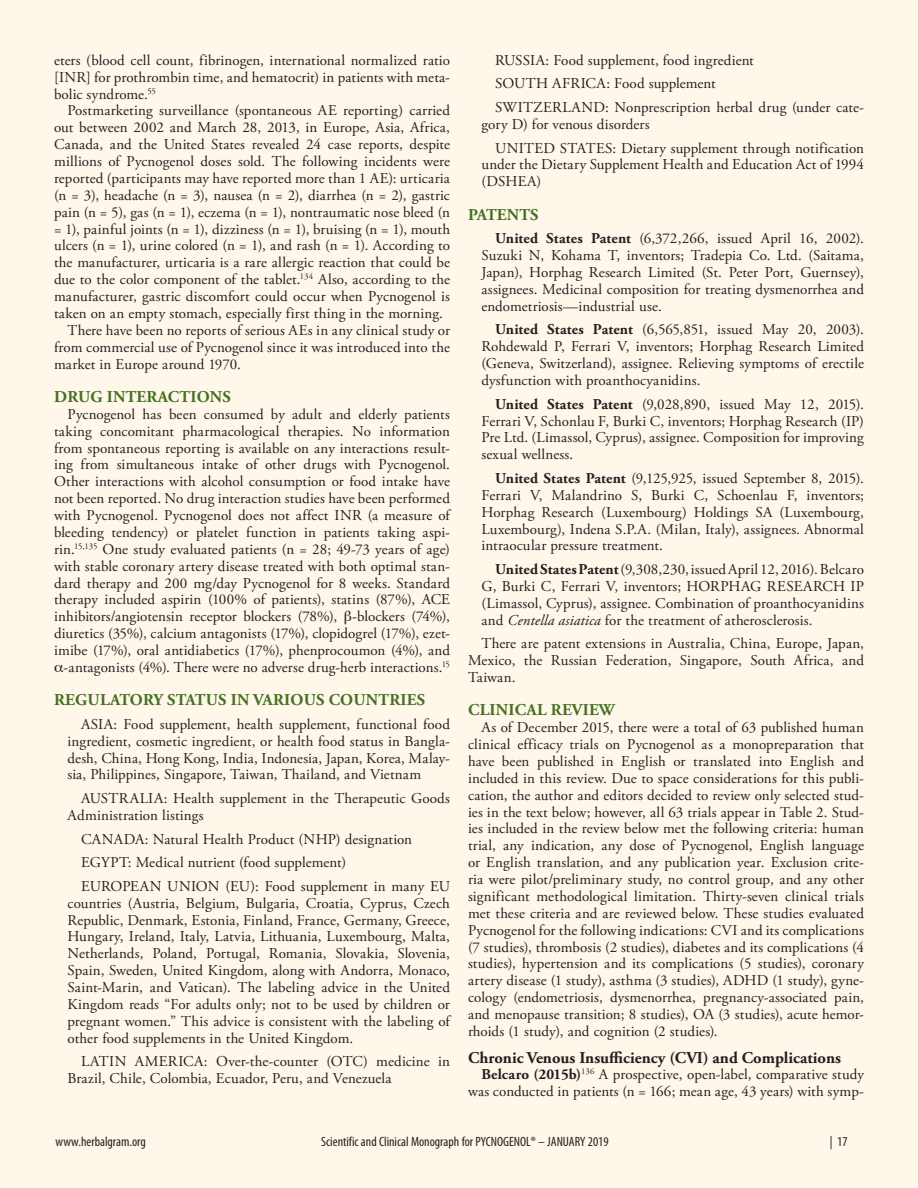
<style>
.page{position:relative;width:918px;height:1188px;background:#fef7ea}
.page>*{position:absolute;margin:0;border:0;box-sizing:border-box;transform-origin:0 0}
.Monograph_Heading{font:700 16.5px "Adobe Garamond Pro";letter-spacing:.015em;color:#457021}
.Monograph_Sub_Headin{font:700 16.5px "Adobe Garamond Pro";color:#231f20}
.HG_body{font:15px/16.8px "Adobe Garamond Pro";letter-spacing:.005em;color:#231f20;text-align:justify}
.t1{font:condensed 13.5px "Myriad Pro";color:#231f20}
.s1{font-weight:700}
.s2{font-style:italic}
</style>
<div class="page">
<p class="HG_body" style="left:54px;top:52px;width:398px">eters (blood cell count, fibrinogen, international normalized ratio [INR] for prothrombin time, and hematocrit) in patients with meta&shy;bolic syndrome.<sup>55</sup></p>
<p class="HG_body" style="left:54px;top:103px;width:398px;text-indent:14px">Postmarketing surveillance (spontaneous AE reporting) carried out between 2002 and March 28, 2013, in Europe, Asia, Africa, Canada, and the United States revealed 24 case reports, despite millions of Pycnogenol doses sold. The following incidents were reported (participants may have reported more than 1 AE): urticaria (n = 3), headache (n = 3), nausea (n = 2), diarrhea (n = 2), gastric pain (n = 5), gas (n = 1), eczema (n = 1), nontraumatic nose bleed (n = 1), painful joints (n = 1), dizziness (n = 1), bruising (n = 1), mouth ulcers (n = 1), urine colored (n = 1), and rash (n = 1). According to the manufacturer, urticaria is a rare allergic reaction that could be due to the color component of the tablet.<sup>134</sup> Also, according to the manufacturer, gastric discomfort could occur when Pycnogenol is taken on an empty stomach, especially first thing in the morning.</p>
<p class="HG_body" style="left:54px;top:322px;width:397px;text-indent:14px">There have been no reports of serious AEs in any clinical study or from commercial use of Pycnogenol since it was introduced into the market in Europe around 1970.</p>
<p class="Monograph_Heading" style="left:54px;top:387px;width:178px">DRUG INTERACTIONS</p>
<p class="HG_body" style="left:54px;top:406px;width:398px;text-align:right">Pycnogenol has been consumed by adult and elderly patients taking concomitant pharmacological therapies. No information from spontaneous reporting is available on any interactions result&shy;ing from simultaneous intake of other drugs with Pycnogenol.<br>Other interactions with alcohol consumption or food intake have not been reported. No drug interaction studies have been performed with Pycnogenol. Pycnogenol does not affect INR (a measure of bleeding tendency) or platelet function in patients taking aspi&shy;rin.<sup>15,135</sup> One study evaluated patients (n = 28; 49-73 years of age) with stable coronary artery disease treated with both optimal stan&shy;dard therapy and 200 mg/day Pycnogenol for 8 weeks. Standard therapy included aspirin (100% of patients), statins (87%), ACE inhibitors/angiotensin receptor blockers (78%), -blockers (74%), diuretics (35%), calcium antagonists (17%), clopidogrel (17%), ezet&shy;imibe (17%), oral antidiabetics (17%), phenprocoumon (4%), and -antagonists (4%). There were no adverse drug-herb interactions.<sup>15</sup></p>
<p class="Monograph_Heading" style="left:54px;top:690px;width:373px">REGULATORY STATUS IN VARIOUS COUNTRIES</p>
<p class="HG_body" style="left:68px;top:716px;width:384px;text-indent:14px">ASIA: Food supplement, health supplement, functional food ingredient, cosmetic ingredient, or health food status in Bangla&shy;desh, China, Hong Kong, India, Indonesia, Japan, Korea, Malay&shy;sia, Philippines, Singapore, Taiwan, Thailand, and Vietnam</p>
<p class="HG_body" style="left:68px;top:790px;width:384px;text-indent:14px">AUSTRALIA: Health supplement in the Therapeutic Goods<br>Administration listings</p>
<p class="HG_body" style="left:81px;top:831px;width:333px">CANADA: Natural Health Product (NHP) designation</p>
<p class="HG_body" style="left:81px;top:855px;width:267px">EGYPT: Medical nutrient (food supplement)</p>
<p class="HG_body" style="left:68px;top:878px;width:384px;text-indent:14px">EUROPEAN UNION (EU): Food supplement in many EU countries (Austria, Belgium, Bulgaria, Croatia, Cyprus, Czech Republic, Denmark, Estonia, Finland, France, Germany, Greece, Hungary, Ireland, Italy, Latvia, Lithuania, Luxembourg, Malta, Netherlands, Poland, Portugal, Romania, Slovakia, Slovenia, Spain, Sweden, United Kingdom, along with Andorra, Monaco, Saint-Marin, and Vatican). The labeling advice in the United Kingdom reads “For adults only; not to be used by children or pregnant women.” This advice is consistent with the labeling of other food supplements in the United Kingdom.</p>
<p class="HG_body" style="left:68px;top:1054px;width:384px;text-indent:14px">LATIN AMERICA: Over-the-counter (OTC) medicine in<br>Brazil, Chile, Colombia, Ecuador, Peru, and Venezuela</p>
<p class="HG_body" style="left:495px;top:52px;width:260px">RUSSIA: Food supplement, food ingredient</p>
<p class="HG_body" style="left:495px;top:76px;width:222px">SOUTH AFRICA: Food supplement</p>
<p class="HG_body" style="left:482px;top:100px;width:384px;text-indent:14px">SWITZERLAND: Nonprescription herbal drug (under cate&shy;gory D) for venous disorders</p>
<p class="HG_body" style="left:482px;top:140px;width:384px;text-indent:14px">UNITED STATES: Dietary supplement through notification under the Dietary Supplement Health and Education Act of 1994 (DSHEA)</p>
<p class="Monograph_Heading" style="left:468px;top:205px;width:72px">PATENTS</p>
<p class="HG_body" style="left:482px;top:231px;width:384px;text-indent:14px"><span class="s1">United States Patent</span> (6,372,266, issued April 16, 2002).<br>Suzuki N, Kohama T, inventors; Tradepia Co. Ltd. (Saitama, Japan), Horphag Research Limited (St. Peter Port, Guernsey), assignees. Medicinal composition for treating dysmenorrhea and endometriosis—industrial use.</p>
<p class="HG_body" style="left:482px;top:322px;width:384px;text-indent:14px"><span class="s1">United States Patent</span> (6,565,851, issued May 20, 2003).<br>Rohdewald P, Ferrari V, inventors; Horphag Research Limited (Geneva, Switzerland), assignee. Relieving symptoms of erectile dysfunction with proanthocyanidins.</p>
<p class="HG_body" style="left:482px;top:396px;width:384px;text-indent:14px"><span class="s1">United States Patent</span> (9,028,890, issued May 12, 2015).<br>Ferrari V, Schonlau F, Burki C, inventors; Horphag Research (IP)<br>Pre Ltd. (Limassol, Cyprus), assignee. Composition for improving sexual wellness.</p>
<p class="HG_body" style="left:482px;top:470px;width:384px;text-indent:14px"><span class="s1">United States Patent</span> (9,125,925, issued September 8, 2015).<br>Ferrari V, Malandrino S, Burki C, Schoenlau F, inventors; Horphag Research (Luxembourg) Holdings SA (Luxembourg, Luxembourg), Indena S.P.A. (Milan, Italy), assignees. Abnormal intraocular pressure treatment.</p>
<p class="HG_body" style="left:482px;top:561px;width:384px;text-indent:14px"><span class="s1">United States Patent</span> (9,308,230, issued April 12, 2016). Belcaro G, Burki C, Ferrari V, inventors; HORPHAG RESEARCH IP (Limassol, Cyprus), assignee. Combination of proanthocyanidins and <span class="s2">Centella asiatica</span> for the treatment of atherosclerosis.</p>
<p class="HG_body" style="left:468px;top:636px;width:398px;text-indent:14px">There are patent extensions in Australia, China, Europe, Japan, Mexico, the Russian Federation, Singapore, South Africa, and Taiwan.</p>
<p class="Monograph_Heading" style="left:468px;top:701px;width:148px">CLINICAL REVIEW</p>
<p class="HG_body" style="left:468px;top:720px;width:398px;text-indent:14px">As of December 2015, there were a total of 63 published human clinical efficacy trials on Pycnogenol as a monopreparation that have been published in English or translated into English and included in this review. Due to space considerations for this publi&shy;cation, the author and editors decided to review only selected stud&shy;ies in the text below; however, all 63 trials appear in Table 2. Stud&shy;ies included in the review below met the following criteria: human trial, any indication, any dose of Pycnogenol, English language or English translation, and any publication year. Exclusion crite&shy;ria were pilot/preliminary study, no control group, and any other significant methodological limitation. Thirty-seven clinical trials met these criteria and are reviewed below. These studies evaluated Pycnogenol for the following indications: CVI and its complications (7 studies), thrombosis (2 studies), diabetes and its complications (4 studies), hypertension and its complications (5 studies), coronary artery disease (1 study), asthma (3 studies), ADHD (1 study), gyne&shy;cology (endometriosis, dysmenorrhea, pregnancy-associated pain, and menopause transition; 8 studies), OA (3 studies), acute hemor&shy;rhoids (1 study), and cognition (2 studies).</p>
<p class="Monograph_Sub_Headin" style="left:468px;top:1048px;width:375px">Chronic Venous Insufficiency (CVI) and Complications</p>
<p class="HG_body" style="left:468px;top:1067px;width:398px;text-align:right"><span class="s1">Belcaro (2015b)</span><sup>136</sup> A prospective, open-label, comparative study was conducted in patients (n = 166; mean age, 43 years) with symp-</p>
<p class="t1" style="left:56px;top:1134px;width:92px">www.herbalgram.org</p>
<p class="t1" style="left:321px;top:1134px;width:289px">Scientific and Clinical Monograph for PYCNOGENOL® – JANUARY 2019</p>
<p class="t1" style="left:830px;top:1134px;width:19px">| 17</p>
</div>
